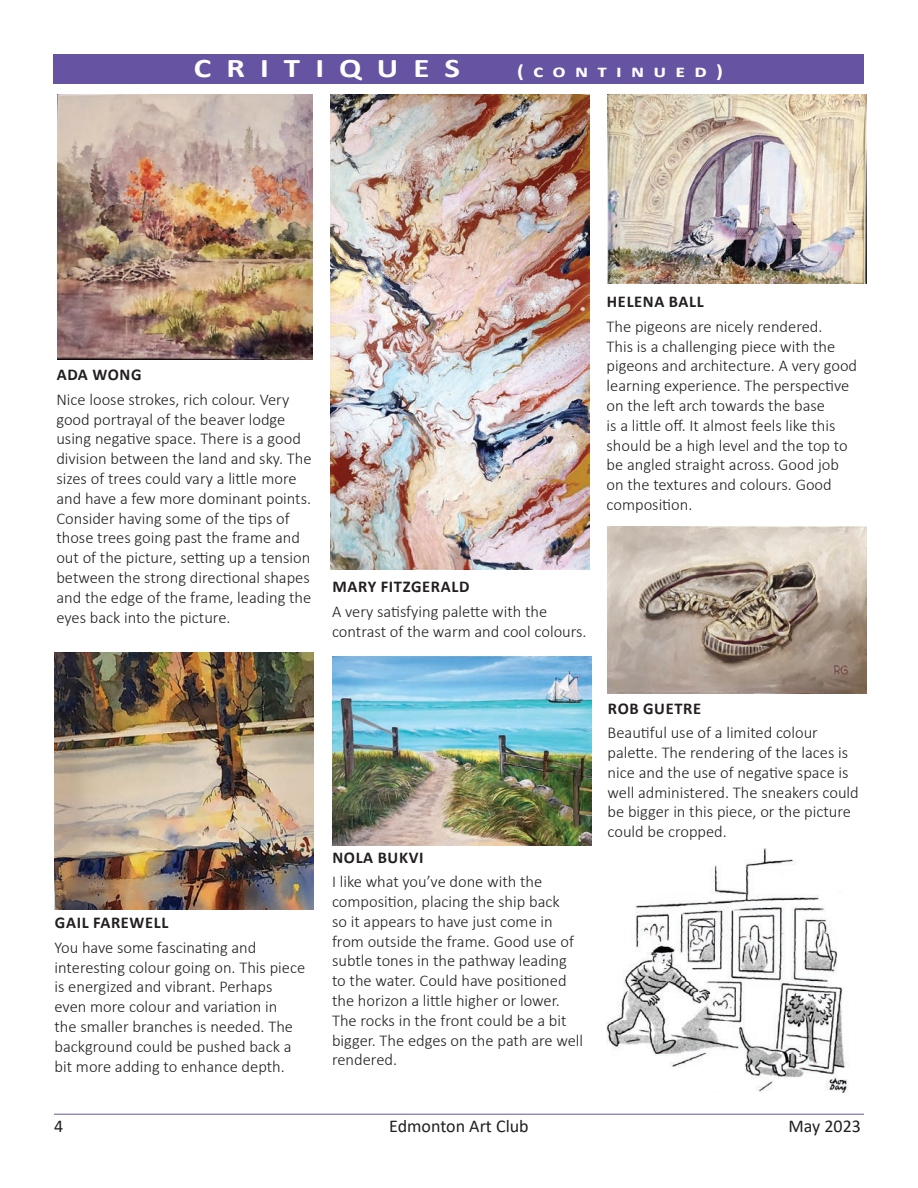
<style>
.page{position:relative;width:918px;height:1188px;background:#fff}
.page>*{position:absolute;margin:0;border:0;box-sizing:border-box;transform-origin:0 0}
.t1{font:700 27px "Calibri";letter-spacing:.46em;color:#fff;scale:1.22 1}
.t2{font:18px "Calibri";color:#231f20}
.t3{font:700 18px "Calibri";letter-spacing:.42em;color:#fff;scale:1.22 1}
.t4{font:300 16.5px/19.8px "Calibri";color:#231f20}
.t5{font:700 16.5px "Calibri";letter-spacing:.04em;color:#231f20}
</style>
<div class="page">
<hr style="left:54px;top:1114px;width:810px;height:1px;background:#6653a2">
<div style="left:53px;top:54px;width:810px;height:29px;background:#6653a2"></div>
<img style="left:608px;top:94px;width:259px;height:190px">
<img style="left:330px;top:94px;width:259px;height:476px">
<img style="left:332px;top:657px;width:259px;height:188px">
<img style="left:54px;top:653px;width:259px;height:256px">
<img style="left:58px;top:94px;width:254px;height:266px">
<img style="left:608px;top:526px;width:259px;height:168px">
<img style="left:607px;top:848px;width:242px;height:244px">
<h1 class="t1" style="left:194px;top:49px;width:220px">CRITIQUES</h1>
<p class="t3" style="left:517px;top:59px;width:170px">(continued)</p>
<p class="t5" style="left:57px;top:363px;width:86px">ADA WONG</p>
<p class="t4" style="left:56px;top:389px;width:257px">Nice loose strokes, rich colour. Very good portrayal of the beaver lodge using negative space. There is a good division between the land and sky. The sizes of trees could vary a little more and have a few more dominant points.<br>Consider having some of the tips of those trees going past the frame and out of the picture, setting up a tension between the strong directional shapes and the edge of the frame, leading the eyes back into the picture.</p>
<p class="t5" style="left:607px;top:290px;width:98px">HELENA BALL</p>
<p class="t4" style="left:607px;top:316px;width:252px">The pigeons are nicely rendered.<br>This is a challenging piece with the pigeons and architecture. A very good learning experience. The perspective on the left arch towards the base<br>is a little off. It almost feels like this should be a high level and the top to be angled straight across. Good job on the textures and colours. Good composition.</p>
<p class="t5" style="left:332px;top:575px;width:139px">MARY FITZGERALD</p>
<p class="t4" style="left:332px;top:601px;width:256px">A very satisfying palette with the contrast of the warm and cool colours.</p>
<p class="t5" style="left:55px;top:911px;width:115px">GAIL FAREWELL</p>
<p class="t4" style="left:55px;top:937px;width:252px">You have some fascinating and interesting colour going on. This piece is energized and vibrant. Perhaps even more colour and variation in<br>the smaller branches is needed. The background could be pushed back a bit more adding to enhance depth.</p>
<p class="t5" style="left:332px;top:846px;width:93px">NOLA BUKVI</p>
<p class="t4" style="left:332px;top:872px;width:253px">I like what you’ve done with the composition, placing the ship back<br>so it appears to have just come in from outside the frame. Good use of subtle tones in the pathway leading to the water. Could have positioned the horizon a little higher or lower.<br>The rocks in the front could be a bit bigger. The edges on the path are well rendered.</p>
<p class="t5" style="left:608px;top:697px;width:95px">ROB GUETRE</p>
<p class="t4" style="left:608px;top:723px;width:253px">Beautiful use of a limited colour palette. The rendering of the laces is nice and the use of negative space is well administered. The sneakers could be bigger in this piece, or the picture could be cropped.</p>
<p class="t2" style="left:54px;top:1113px;width:11px">4</p>
<p class="t2" style="left:389px;top:1113px;width:141px">Edmonton Art Club</p>
<p class="t2" style="left:789px;top:1113px;width:74px">May 2023</p>
</div>
